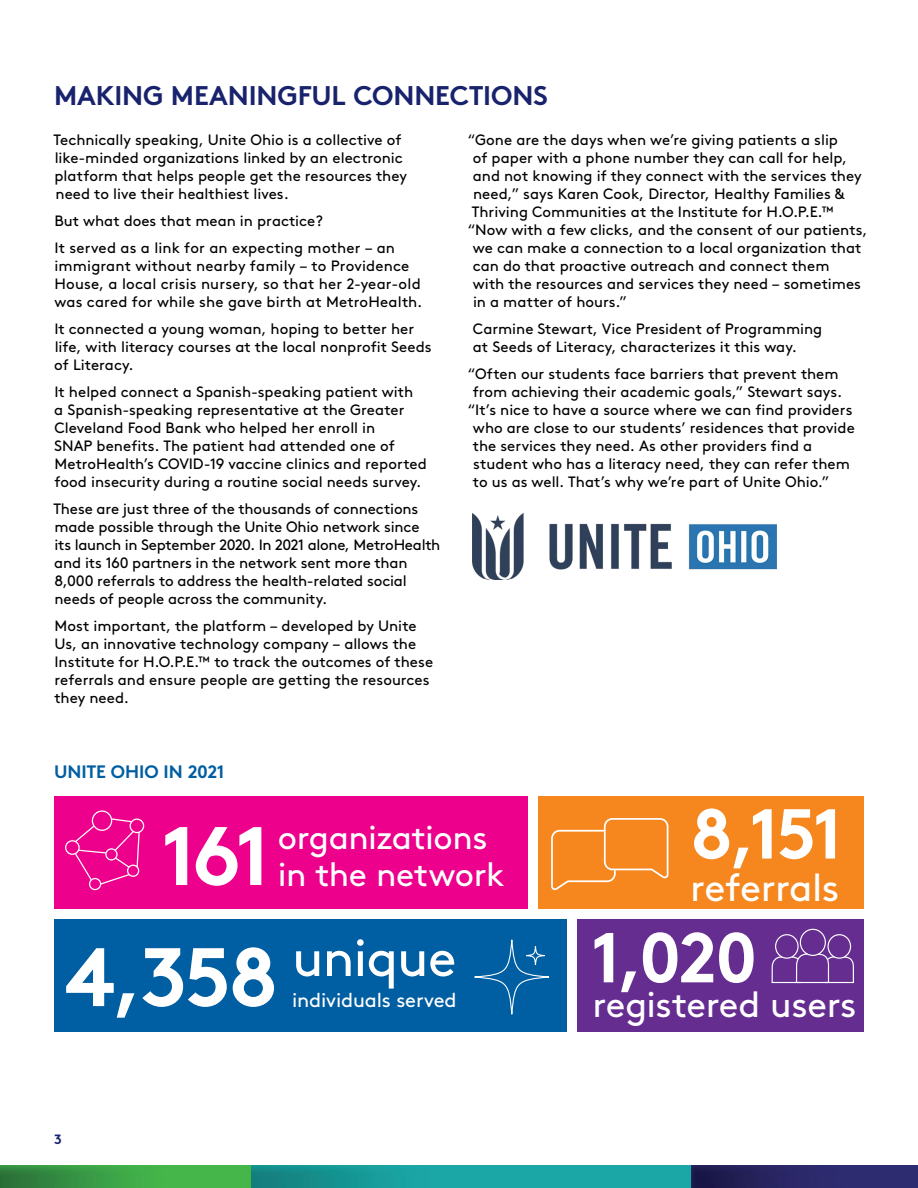
<style>
.page{position:relative;width:918px;height:1188px;background:#fff}
.page>*{position:absolute;margin:0;border:0;box-sizing:border-box;transform-origin:0 0}
.t1{font:700 82.65px "Brown";letter-spacing:-.04em;color:#fff}
.t2{font:700 70.5px "Brown";letter-spacing:-.04em;color:#fff}
.t3{font:52.5px "Brown";letter-spacing:-.02em;color:#fff}
.t4{font:38.7px "Brown";letter-spacing:-.015em;color:#fff}
.t5{font:36.15px "Brown";letter-spacing:-.01em;color:#fff}
.t6{font:33.45px/36.9px "Brown";letter-spacing:-.01em;color:#fff}
.t7{font:700 27px "Brown";letter-spacing:-.005em;color:#19226d}
.t8{font:19.95px "Brown";letter-spacing:-.005em;color:#fff}
.t9{font:700 18px "Brown";letter-spacing:-.005em;color:#005ea2}
.t10{font:15px/18px "Brown";color:#000}
.t11{font:700 13.5px "Brown";color:#19226d}
</style>
<div class="page">
<img style="left:0;top:1166px;width:918px;height:22px">
<img style="left:472px;top:513px;width:305px;height:66px">
<div style="left:54px;top:796px;width:473px;height:113px;background:#ec008c"></div>
<div style="left:538px;top:796px;width:326px;height:113px;background:#f6871f"></div>
<div style="left:54px;top:919px;width:513px;height:113px;background:#005ea2"></div>
<div style="left:578px;top:919px;width:286px;height:113px;background:#662d91"></div>
<div style="left:474px;top:939px;width:76px;height:76px;border:1px solid #fff;border-radius:50%"></div>
<div style="left:526px;top:946px;width:19px;height:19px;border:1px solid #fff;border-radius:50%"></div>
<div style="left:92px;top:810px;width:20px;height:21px;border:1px solid #fff;border-radius:50%"></div>
<div style="left:130px;top:819px;width:14px;height:14px;border:1px solid #fff;border-radius:50%"></div>
<div style="left:65px;top:840px;width:15px;height:15px;border:1px solid #fff;border-radius:50%"></div>
<div style="left:89px;top:878px;width:12px;height:12px;border:1px solid #fff;border-radius:50%"></div>
<svg style="left:73px;top:818px;width:67px;height:68px"></svg>
<svg style="left:551px;top:818px;width:118px;height:72px"></svg>
<svg style="left:771px;top:928px;width:83px;height:56px"></svg>
<h3 class="t7" style="left:54px;top:73px;width:495px">MAKING MEANINGFUL CONNECTIONS</h3>
<p class="t10" style="left:468px;top:130px;width:372px">“Gone are the days when we’re giving patients a slip</p>
<p class="t10" style="left:473px;top:148px;width:376px">of paper with a phone number they can call for help,</p>
<p class="t10" style="left:473px;top:166px;width:390px">and not knowing if they connect with the services they</p>
<p class="t10" style="left:473px;top:184px;width:373px">need,” says Karen Cook, Director, Healthy Families &amp;</p>
<p class="t10" style="left:472px;top:202px;width:363px">Thriving Communities at the Institute for H.O.P.E.™</p>
<p class="t10" style="left:468px;top:220px;width:401px">“Now with a few clicks, and the consent of our patients,</p>
<p class="t10" style="left:473px;top:238px;width:390px">we can make a connection to a local organization that</p>
<p class="t10" style="left:473px;top:256px;width:358px">can do that proactive outreach and connect them</p>
<p class="t10" style="left:473px;top:274px;width:390px">with the resources and services they need – sometimes</p>
<p class="t10" style="left:473px;top:292px;width:155px">in a matter of hours.”</p>
<p class="t10" style="left:473px;top:319px;width:351px">Carmine Stewart, Vice President of Programming at Seeds of Literacy, characterizes it this way.</p>
<p class="t10" style="left:468px;top:364px;width:372px">“Often our students face barriers that prevent them</p>
<p class="t10" style="left:473px;top:382px;width:371px">from achieving their academic goals,” Stewart says.</p>
<p class="t10" style="left:468px;top:400px;width:386px">“It’s nice to have a source where we can find providers</p>
<p class="t10" style="left:473px;top:418px;width:383px">who are close to our students’ residences that provide</p>
<p class="t10" style="left:473px;top:436px;width:341px">the services they need. As other providers find a</p>
<p class="t10" style="left:473px;top:454px;width:378px">student who has a literacy need, they can refer them</p>
<p class="t10" style="left:473px;top:472px;width:358px">to us as well. That’s why we’re part of Unite Ohio.”</p>
<p class="t10" style="left:53px;top:130px;width:355px">Technically speaking, Unite Ohio is a collective of like-minded organizations linked by an electronic platform that helps people get the resources they need to live their healthiest lives.</p>
<p class="t10" style="left:54px;top:206px;width:342px;line-height:27px">But what does that mean in practice?<br>It served as a link for an expecting mother – an</p>
<p class="t10" style="left:54px;top:256px;width:369px">immigrant without nearby family – to Providence<br>House, a local crisis nursery, so that her 2-year-old was cared for while she gave birth at MetroHealth.</p>
<p class="t10" style="left:54px;top:319px;width:379px">It connected a young woman, hoping to better her life, with literacy courses at the local nonprofit Seeds of Literacy.</p>
<p class="t10" style="left:54px;top:382px;width:374px">It helped connect a Spanish-speaking patient with<br>a Spanish-speaking representative at the Greater Cleveland Food Bank who helped her enroll in<br>SNAP benefits. The patient had attended one of MetroHealth’s COVID-19 vaccine clinics and reported food insecurity during a routine social needs survey.</p>
<p class="t10" style="left:53px;top:499px;width:388px">These are just three of the thousands of connections made possible through the Unite Ohio network since<br>its launch in September 2020. In 2021 alone, MetroHealth and its 160 partners in the network sent more than 8,000 referrals to address the health-related social needs of people across the community.</p>
<p class="t10" style="left:54px;top:616px;width:380px">Most important, the platform – developed by Unite Us, an innovative technology company – allows the Institute for H.O.P.E.™ to track the outcomes of these referrals and ensure people are getting the resources they need.</p>
<p class="t9" style="left:54px;top:757px;width:172px">UNITE OHIO IN 2021</p>
<h1 class="t1" style="left:161px;top:789px;width:111px">161</h1>
<h3 class="t6" style="left:278px;top:816px;width:228px">organizations in the network</h3>
<h1 class="t1" style="left:64px;top:910px;width:215px">4,358</h1>
<h3 class="t3" style="left:292px;top:918px;width:166px">unique</h3>
<h3 class="t8" style="left:292px;top:985px;width:166px">individuals served</h3>
<p class="t11" style="left:54px;top:1128px;width:9px">3</p>
<h2 class="t2" style="left:690px;top:777px;width:154px">8,151</h2>
<h3 class="t4" style="left:690px;top:858px;width:151px">referrals</h3>
<h2 class="t2" style="left:591px;top:901px;width:168px">1,020</h2>
<h3 class="t5" style="left:593px;top:977px;width:266px">registered users</h3>
</div>
